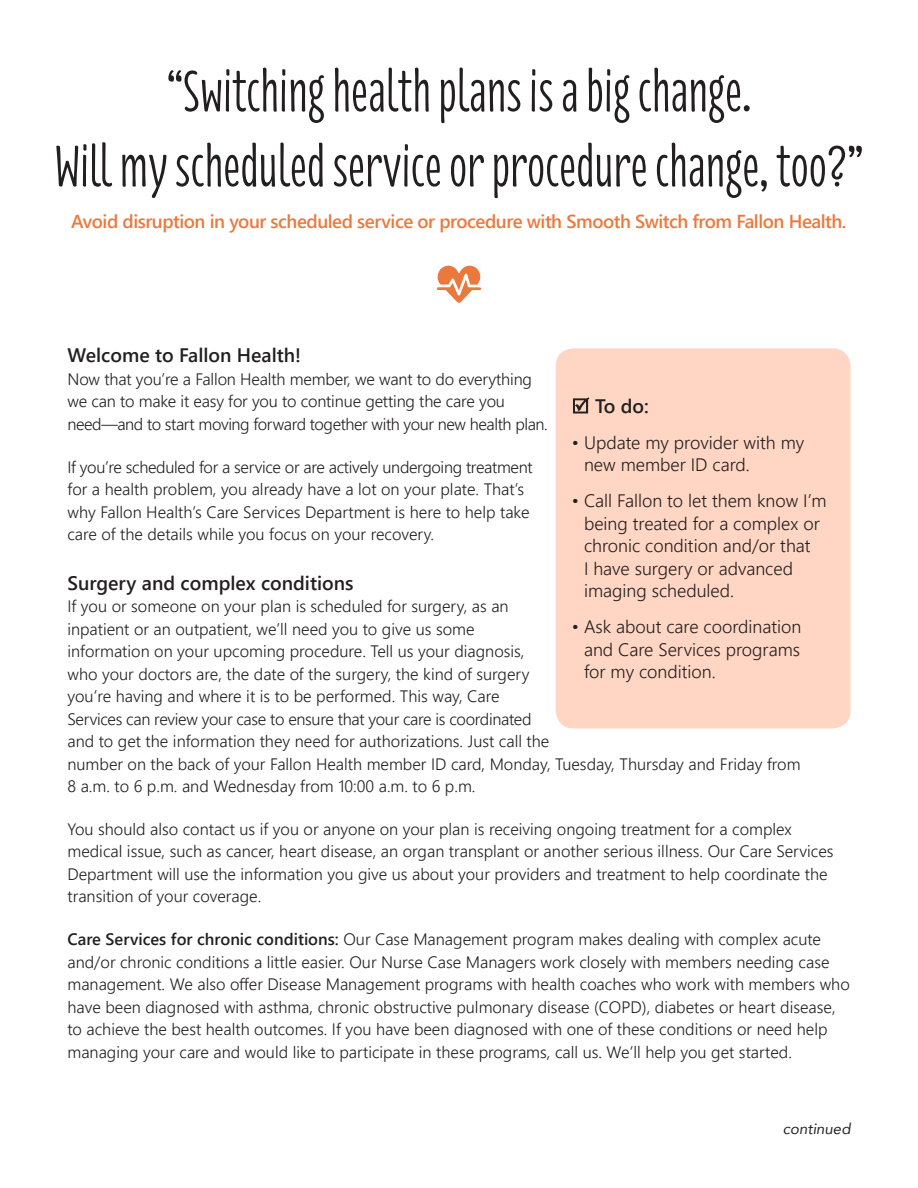
<style>
.page{position:relative;width:918px;height:1188px;background:#fff}
.page>*{position:absolute;margin:0;border:0;box-sizing:border-box;transform-origin:0 0}
.t1{font:60px/75px "Florence";color:#231f20;text-align:center}
.t2{font:19.5px "Webly Sleek UI Semibold";color:#231f20}
.t3{font:18.75px "Webly Sleek UI Semibold";letter-spacing:-.025em;color:#ea793e}
.t4{font:18px/22.5px "Webly Sleek UI Semilight";color:#231f20}
.t5{font:16.5px/22.5px "Webly Sleek UI Semilight";color:#231f20}
.t6{font:italic 15px "Avenir";color:#231f20}
.s1{font-family:"Webly Sleek UI Semibold"}
</style>
<div class="page">
<svg style="left:437px;top:266px;width:44px;height:37px"></svg>
<div style="left:556px;top:348px;width:294px;height:380px;background:#ffd6c3;border-radius:18px"></div>
<svg style="left:573px;top:397px;width:17px;height:17px"></svg>
<p class="t1" style="left:54px;top:54px;width:811px">“Switching health plans is a big change.<br>Will my scheduled service or procedure change, too?”</p>
<p class="t3" style="left:71px;top:207px;width:777px">Avoid disruption in your scheduled service or procedure with Smooth Switch from Fallon Health.</p>
<p class="t2" style="left:68px;top:341px;width:235px">Welcome to Fallon Health!</p>
<p class="t5" style="left:68px;top:367px;width:482px">Now that you’re a Fallon Health member, we want to do everything we can to make it easy for you to continue getting the care you need—and to start moving forward together with your new health plan.</p>
<p class="t5" style="left:68px;top:455px;width:467px">If you’re scheduled for a service or are actively undergoing treatment for a health problem, you already have a lot on your plate. That’s why Fallon Health’s Care Services Department is here to help take care of the details while you focus on your recovery.</p>
<p class="t2" style="left:68px;top:568px;width:288px">Surgery and complex conditions</p>
<p class="t5" style="left:68px;top:594px;width:735px">If you or someone on your plan is scheduled for surgery, as an<br>inpatient or an outpatient, we’ll need you to give us some<br>information on your upcoming procedure. Tell us your diagnosis,<br>who your doctors are, the date of the surgery, the kind of surgery<br>you’re having and where it is to be performed. This way, Care<br>Services can review your case to ensure that your care is coordinated<br>and to get the information they need for authorizations. Just call the<br>number on the back of your Fallon Health member ID card, Monday, Tuesday, Thursday and Friday from 8 a.m. to 6 p.m. and Wednesday from 10:00 a.m. to 6 p.m.</p>
<p class="t5" style="left:68px;top:817px;width:768px">You should also contact us if you or anyone on your plan is receiving ongoing treatment for a complex medical issue, such as cancer, heart disease, an organ transplant or another serious illness. Our Care Services Department will use the information you give us about your providers and treatment to help coordinate the transition of your coverage.</p>
<p class="t5" style="left:68px;top:927px;width:784px"><span class="s1">Care Services for chronic conditions:</span> Our Case Management program makes dealing with complex acute and/or chronic conditions a little easier. Our Nurse Case Managers work closely with members needing case management. We also offer Disease Management programs with health coaches who work with members who have been diagnosed with asthma, chronic obstructive pulmonary disease (COPD), diabetes or heart disease, to achieve the best health outcomes. If you have been diagnosed with one of these conditions or need help managing your care and would like to participate in these programs, call us. We’ll help you get started.</p>
<p class="t2" style="left:595px;top:391px;width:55px">To do:</p>
<p class="t4" style="left:584px;top:431px;width:222px;text-indent:-12px">• Update my provider with my new member ID card.</p>
<p class="t4" style="left:584px;top:489px;width:244px;text-indent:-12px">• Call Fallon to let them know I’m being treated for a complex or chronic condition and/or that<br>I have surgery or advanced imaging scheduled.</p>
<p class="t4" style="left:584px;top:615px;width:219px;text-align:justify;text-indent:-12px">• Ask about care coordination and Care Services programs for my condition.</p>
<p class="t6" style="left:783px;top:1120px;width:69px">continued</p>
</div>
